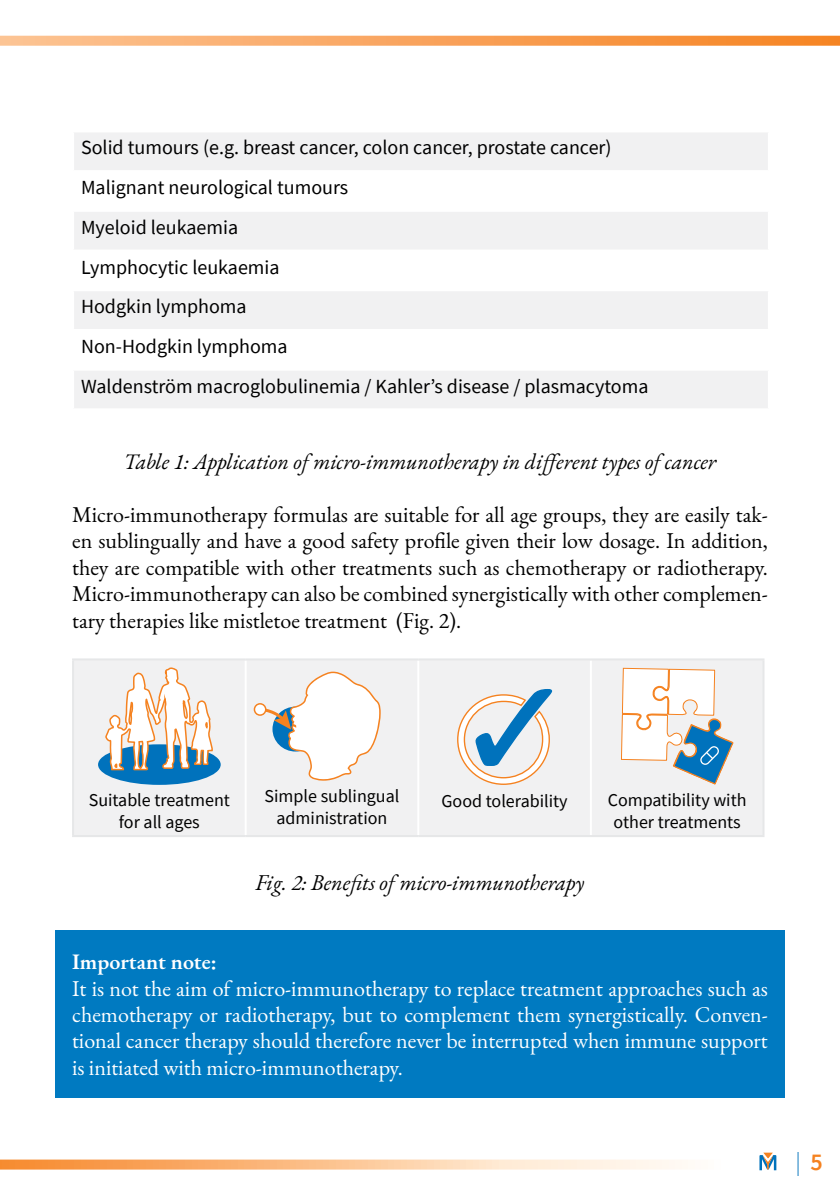
<style>
.page{position:relative;width:840px;height:1191px;background:#fff}
.page>*{position:absolute;margin:0;border:0;box-sizing:border-box;transform-origin:0 0}
.t1{font:300 24px "Source Sans Pro";color:#0072bc}
.t2{font:22px/26.4px "EB Garamond";color:#000;text-align:justify}
.t3{font:22px/26.4px "EB Garamond";color:#fff;text-align:justify}
.t4{font:italic 22px "EB Garamond";color:#000}
.t5{font:600 22px "EB Garamond";color:#fff}
.t6{font:20px/39.6px "Source Sans Pro";color:#000}
.t7{font:18px/21.6px "Source Sans Pro";color:#000;text-align:center}
.s1{font-weight:600;color:#f58220}
</style>
<div class="page">
<svg style="left:0;top:36px;width:839px;height:10px;background:#f9a660"></svg>
<svg style="left:0;top:1159px;width:688px;height:10px;background:#fcc99c"></svg>
<div style="left:55px;top:930px;width:729px;height:62px;background:#007ac1"></div>
<div style="left:55px;top:956px;width:729px;height:142px;background:#007ac1"></div>
<svg style="left:74px;top:133px;width:693px;height:275px;fill:#f1f1f2"></svg>
<hr style="left:72px;top:170px;width:697px;height:2px;background:#fff">
<hr style="left:72px;top:210px;width:697px;height:2px;background:#fff">
<hr style="left:72px;top:249px;width:697px;height:2px;background:#fff">
<hr style="left:72px;top:289px;width:697px;height:2px;background:#fff">
<hr style="left:72px;top:329px;width:697px;height:2px;background:#fff">
<hr style="left:72px;top:369px;width:697px;height:2px;background:#fff">
<div style="left:74px;top:660px;width:688px;height:175px;background:#f1f1f2"></div>
<hr style="left:244px;top:660px;width:2px;height:175px;background:#fff">
<hr style="left:417px;top:660px;width:2px;height:175px;background:#fff">
<hr style="left:589px;top:660px;width:2px;height:175px;background:#fff">
<hr style="left:72px;top:658px;width:173px;height:2px;background:#e6e7e8">
<hr style="left:72px;top:660px;width:2px;height:175px;background:#e6e7e8">
<hr style="left:245px;top:658px;width:173px;height:2px;background:#e6e7e8">
<hr style="left:418px;top:658px;width:172px;height:2px;background:#e6e7e8">
<hr style="left:590px;top:658px;width:174px;height:2px;background:#e6e7e8">
<hr style="left:762px;top:660px;width:2px;height:175px;background:#e6e7e8">
<hr style="left:72px;top:835px;width:173px;height:2px;background:#e6e7e8">
<hr style="left:245px;top:835px;width:173px;height:2px;background:#e6e7e8">
<hr style="left:418px;top:835px;width:172px;height:2px;background:#e6e7e8">
<hr style="left:590px;top:835px;width:174px;height:2px;background:#e6e7e8">
<div style="left:98px;top:744px;width:122px;height:41px;background:#0072bc;border-radius:50%"></div>
<svg style="left:104px;top:660px;width:109px;height:175px"></svg>
<svg style="left:253px;top:671px;width:127px;height:109px"></svg>
<svg style="left:456px;top:688px;width:96px;height:97px"></svg>
<svg style="left:620px;top:660px;width:113px;height:125px"></svg>
<svg style="left:759px;top:1152px;width:17px;height:18px"></svg>
<p class="t6" style="left:81px;top:128px;width:568px">Solid tumours (e.g. breast cancer, colon cancer, prostate cancer)<br>Malignant neurological tumours<br>Myeloid leukaemia<br>Lymphocytic leukaemia<br>Hodgkin lymphoma<br>Non-Hodgkin lymphoma<br>Waldenström macroglobulinemia / Kahler’s disease / plasmacytoma</p>
<p class="t4" style="left:124px;top:447px;width:593px">Table 1: Application of micro-immunotherapy in different types of cancer</p>
<p class="t2" style="left:72px;top:501px;width:697px">Micro-immunotherapy formulas are suitable for all age groups, they are easily tak&shy;en sublingually and have a good safety profile given their low dosage. In addition, they are compatible with other treatments such as chemotherapy or radiotherapy.<br>Micro-immunotherapy can also be combined synergistically with other complemen&shy;tary therapies like mistletoe treatment (Fig. 2).</p>
<p class="t7" style="left:89px;top:789px;width:143px">Suitable treatment for all ages</p>
<p class="t7" style="left:264px;top:785px;width:136px">Simple sublingual administration</p>
<p class="t7" style="left:441px;top:789px;width:128px">Good tolerability</p>
<p class="t7" style="left:607px;top:789px;width:140px">Compatibility with other treatments</p>
<p class="t4" style="left:255px;top:868px;width:330px">Fig. 2: Benefits of micro-immunotherapy</p>
<p class="t5" style="left:72px;top:946px;width:146px">Important note:</p>
<p class="t3" style="left:72px;top:975px;width:697px">It is not the aim of micro-immunotherapy to replace treatment approaches such as chemotherapy or radiotherapy, but to complement them synergistically. Conven&shy;tional cancer therapy should therefore never be interrupted when immune support is initiated with micro-immunotherapy.</p>
<p class="t1" style="left:795px;top:1147px;width:29px">| <span class="s1">5</span></p>
</div>
